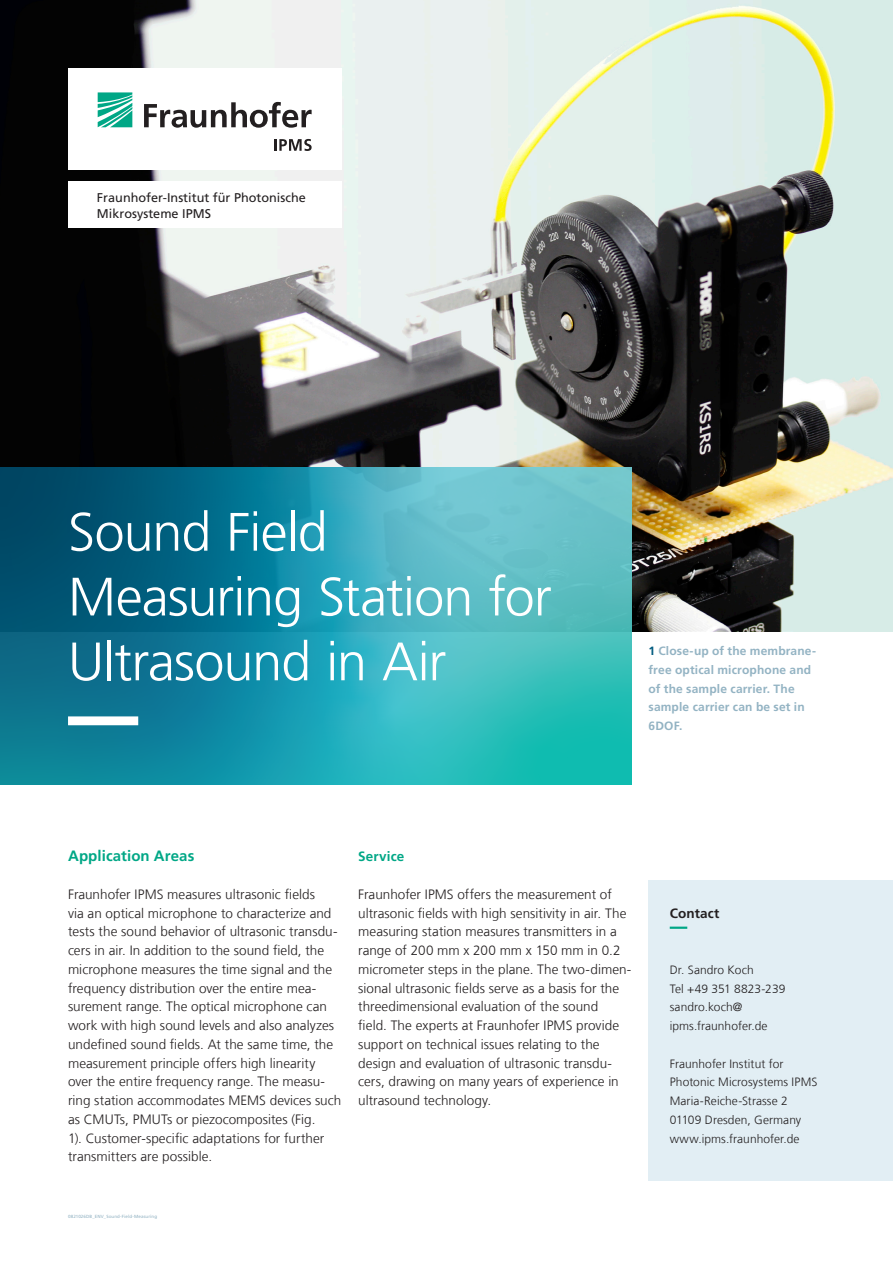
<style>
.page{position:relative;width:893px;height:1263px;background:#fff}
.page>*{position:absolute;margin:0;border:0;box-sizing:border-box;transform-origin:0 0}
.Ueberschrift_36_43_2{font:300 54px/64.8px "Frutiger LT Com";letter-spacing:-.02em;color:#fff}
.Zwischenueberschrift{font:700 15px "Frutiger LT Com";letter-spacing:.005em;color:#00a786}
.Fliesstext_9_12_5_sc{font:300 13.5px/18.8px "Frutiger LT Com";letter-spacing:.005em;color:#231f20}
.Fliesstext_9_12_5_sc-2{font:700 13.5px "Frutiger LT Com";letter-spacing:.01em;color:#00a786}
.Infokasten_klein_Ueb{font:700 13.5px "Frutiger LT Com";letter-spacing:.01em;color:#231f20}
.t1{font:12.6px/15.1px "Frutiger LT Com";color:#231f20}
.Infokasten_klein_Fli{font:300 12px/18.8px "Frutiger LT Com";letter-spacing:.005em;color:#231f20}
.Bildtext_Marginal_8{font:700 12px/18.8px "Frutiger LT Com";letter-spacing:.015em;color:#93b3c3}
.Kolumnentitel_rechts{font:4.5px "Frutiger LT Com";letter-spacing:.02em;color:#93b3c3}
.s1{color:#005b7f}
</style>
<div class="page">
<img style="left:0;top:0;width:893px;height:631px">
<div style="left:68px;top:68px;width:273px;height:102px;background:#fff"></div>
<svg style="left:98px;top:92px;width:34px;height:35px"></svg>
<svg style="left:144px;top:102px;width:168px;height:26px"></svg>
<svg style="left:274px;top:139px;width:38px;height:12px"></svg>
<div style="left:68px;top:181px;width:273px;height:47px;background:#fff"></div>
<svg style="left:0;top:468px;width:631px;height:316px;background:#2796a8"></svg>
<svg style="left:68px;top:716px;width:521px;height:9px;background:#3db3be"></svg>
<div style="left:648px;top:880px;width:245px;height:300px;background:#e2eef4"></div>
<svg style="left:670px;top:926px;width:18px;height:3px"></svg>
<p class="t1" style="left:97px;top:191px;width:210px">Fraunhofer-Institut für Photonische<br>Mikrosysteme IPMS</p>
<p class="Ueberschrift_36_43_2" style="left:68px;top:500px;width:485px">Sound Field<br>Measuring Station for<br>Ultrasound in Air</p>
<p class="Bildtext_Marginal_8" style="left:648px;top:642px;width:169px"><span class="s1">1</span> Close-up of the membrane&shy;free optical microphone and of the sample carrier. The sample carrier can be set in<br>6DOF.</p>
<p class="Zwischenueberschrift" style="left:68px;top:847px;width:128px">Application Areas</p>
<p class="Fliesstext_9_12_5_sc" style="left:68px;top:885px;width:275px">Fraunhofer IPMS measures ultrasonic fields<br>via an optical microphone to characterize and tests the sound behavior of ultrasonic transdu&shy;cers in air. In addition to the sound field, the microphone measures the time signal and the frequency distribution over the entire mea&shy;surement range. The optical microphone can work with high sound levels and also analyzes undefined sound fields. At the same time, the measurement principle offers high linearity over the entire frequency range. The measu&shy;ring station accommodates MEMS devices such as CMUTs, PMUTs or piezocomposites (Fig.<br>1). Customer-specific adaptations for further transmitters are possible.</p>
<p class="Fliesstext_9_12_5_sc-2" style="left:358px;top:849px;width:48px">Service</p>
<p class="Fliesstext_9_12_5_sc" style="left:358px;top:885px;width:275px">Fraunhofer IPMS offers the measurement of ultrasonic fields with high sensitivity in air. The measuring station measures transmitters in a range of 200 mm x 200 mm x 150 mm in 0.2 micrometer steps in the plane. The two-dimen&shy;sional ultrasonic fields serve as a basis for the threedimensional evaluation of the sound<br>field. The experts at Fraunhofer IPMS provide support on technical issues relating to the design and evaluation of ultrasonic transdu&shy;cers, drawing on many years of experience in ultrasound technology.</p>
<p class="Kolumnentitel_rechts" style="left:68px;top:1213px;width:91px">0821026DB_ENV_Sound-Field-Measuring</p>
<p class="Infokasten_klein_Ueb" style="left:670px;top:905px;width:51px">Contact</p>
<p class="Infokasten_klein_Fli" style="left:670px;top:960px;width:86px">Dr. Sandro Koch</p>
<p class="Infokasten_klein_Fli" style="left:670px;top:979px;width:117px">Tel +49 351 8823-239</p>
<p class="Infokasten_klein_Fli" style="left:670px;top:998px;width:99px">sandro.koch@ ipms.fraunhofer.de</p>
<p class="Infokasten_klein_Fli" style="left:670px;top:1054px;width:115px">Fraunhofer Institut for</p>
<p class="Infokasten_klein_Fli" style="left:670px;top:1073px;width:149px">Photonic Microsystems IPMS</p>
<p class="Infokasten_klein_Fli" style="left:670px;top:1092px;width:120px">Maria-Reiche-Strasse 2</p>
<p class="Infokasten_klein_Fli" style="left:670px;top:1110px;width:133px">01109 Dresden, Germany www.ipms.fraunhofer.de</p>
</div>
